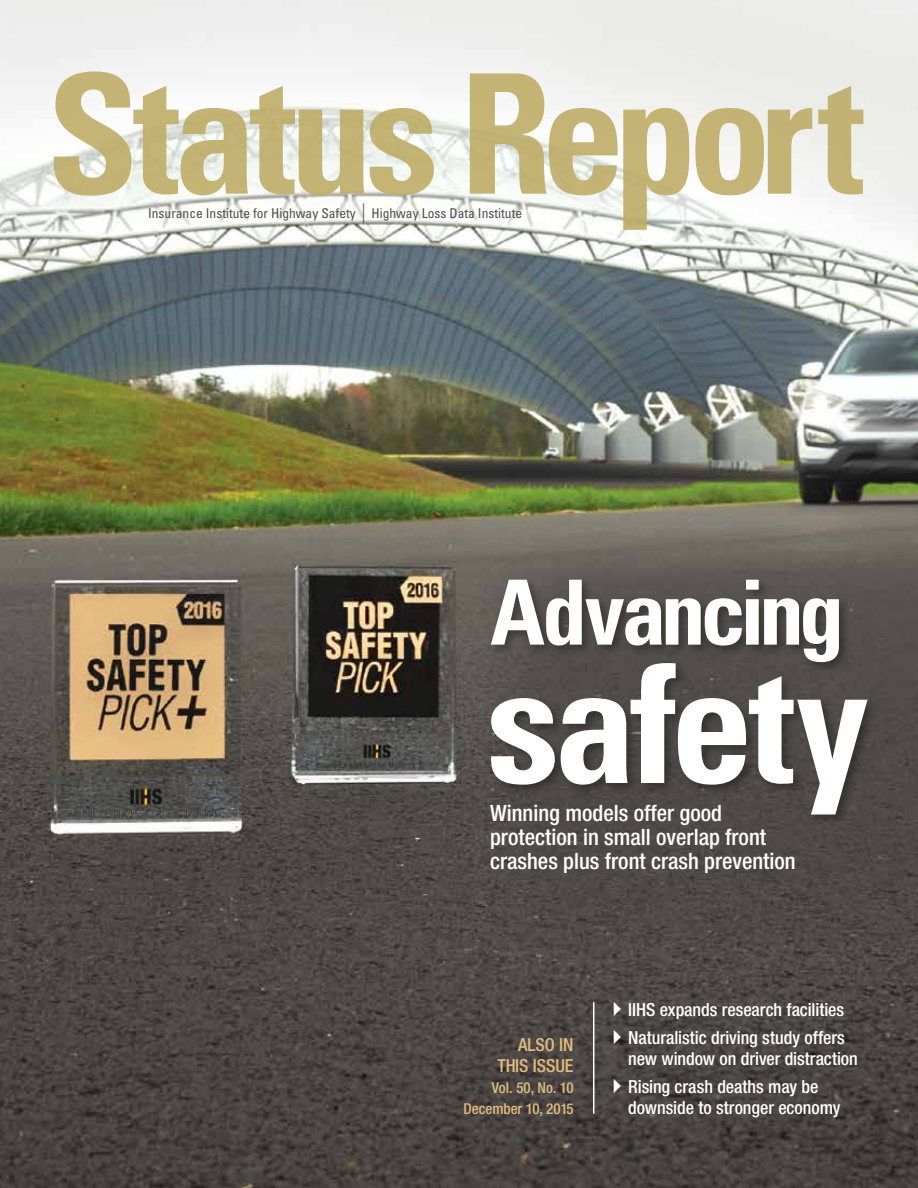
<style>
.page{position:relative;width:918px;height:1188px;background:#fff}
.page>*{position:absolute;margin:0;border:0;box-sizing:border-box;transform-origin:0 0}
.t1{font:700 condensed 166.5px "Univers LT Std";letter-spacing:-.045em;color:#bead67}
.t2{font:700 condensed 165px "Univers LT Std";letter-spacing:-.035em;color:#fff}
.t3{font:700 condensed 90px "Univers LT Std";letter-spacing:-.055em;color:#fff}
.t4{font:500 condensed 22.5px/24px "Helvetica Neue LT Pro";color:#fff}
.t5{font:500 condensed 18px/21px "Helvetica Neue LT Pro";letter-spacing:-.005em;color:#fff}
.t6{font:500 condensed 18px/21px "Helvetica Neue LT Pro";color:#e0bb7e;text-align:right}
.t7{font:500 condensed 15px/21px "Helvetica Neue LT Pro";color:#e0bb7e;text-align:right}
.t8{font:condensed 13.5px "Univers LT Std";color:#4d4d4f}
.s1{font-family:"Helvetica Neue LT Pro";font-size:27px}
</style>
<div class="page">
<img style="left:0;top:0;width:918px;height:1188px">
<div style="left:488px;top:576px;width:364px;height:99px;background:#000;opacity:.35"></div>
<div style="left:488px;top:659px;width:392px;height:168px;background:#000;opacity:.35"></div>
<hr style="left:593px;top:1002px;width:1px;height:112px;background:#fff">
<h1 class="t1" style="left:46px;top:32px;width:820px">Status Report</h1>
<p class="t8" style="left:148px;top:205px;width:219px">Insurance Institute for Highway Safety <span class="s1">|</span></p>
<p class="t8" style="left:371px;top:205px;width:152px">Highway Loss Data Institute</p>
<h3 class="t3" style="left:490px;top:557px;width:355px">Advancing</h3>
<h2 class="t2" style="left:486px;top:623px;width:384px">safety</h2>
<p class="t4" style="left:490px;top:800px;width:307px">Winning models offer good protection in small overlap front crashes plus front crash prevention</p>
<p class="t6" style="left:498px;top:1034px;width:77px">ALSO IN<br>THIS ISSUE</p>
<p class="t7" style="left:464px;top:1077px;width:112px">Vol. 50, No. 10<br>December 10, 2015</p>
<p class="t5" style="left:606px;top:999px;width:240px">✔IIHS expands research facilities</p>
<p class="t5" style="left:628px;top:1027px;width:231px;text-indent:-22px">✔Naturalistic driving study offers new window on driver distraction</p>
<p class="t5" style="left:628px;top:1076px;width:214px;text-indent:-22px">✔Rising crash deaths may be downside to stronger economy</p>
</div>
